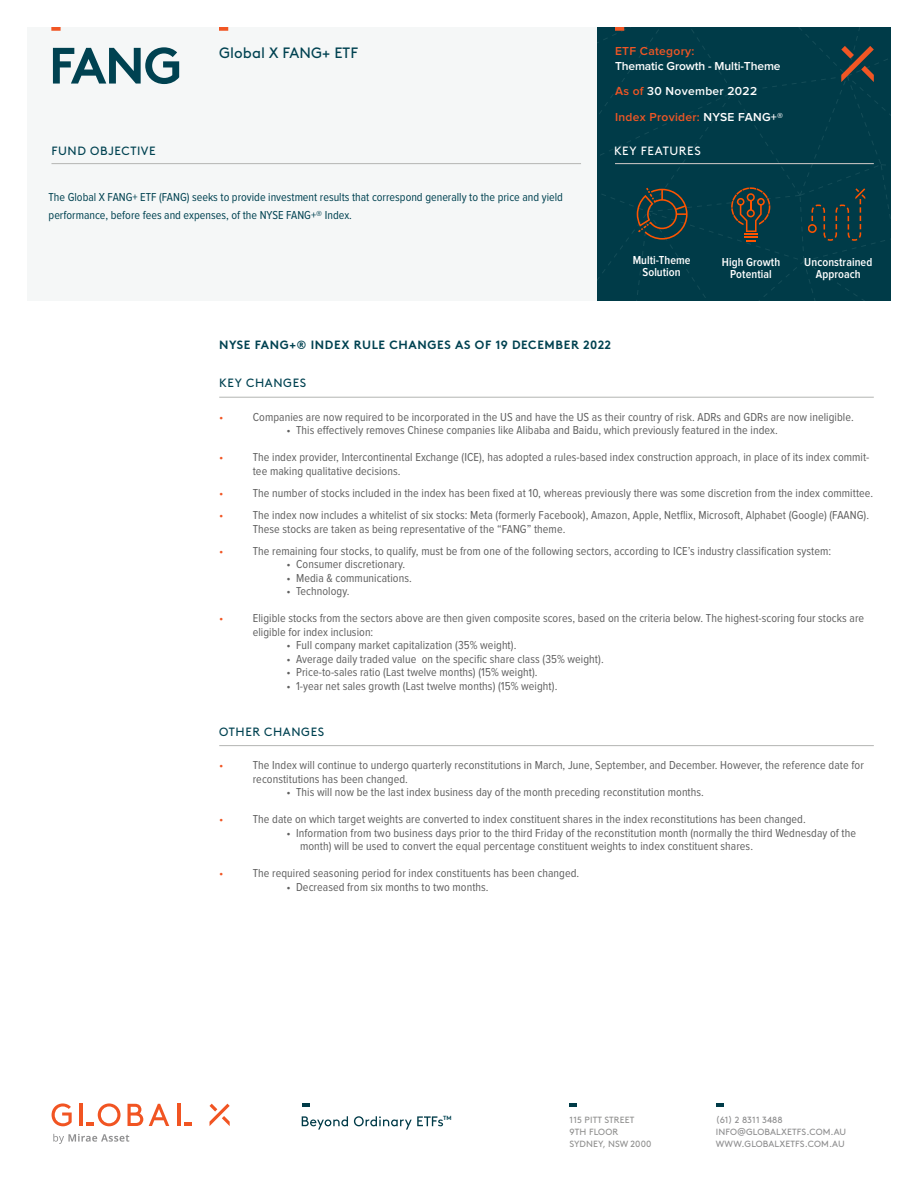
<style>
.page{position:relative;width:918px;height:1188px;background:#fff}
.page>*{position:absolute;margin:0;border:0;box-sizing:border-box;transform-origin:0 0}
.t1{font:700 51px "Brown Std";color:#004251}
.t2{font:15px "Brown Std";letter-spacing:.005em;color:#004251}
.Bullets{font:12px/13.5px "Proxima Nova Cond";letter-spacing:.005em;color:#606060}
.t3{font:12px/18px "Proxima Nova Cond";color:#004251}
.t4{font:600 12px/12px "Proxima Nova Cond";letter-spacing:.005em;color:#fff;text-align:center}
.t5{font:700 12px "Brown Std";letter-spacing:.05em;color:#004251}
.t6{font:600 12px "Proxima Nova";letter-spacing:.025em;color:#f15624}
.t7{font:12px "Brown Std";letter-spacing:.05em;color:#004251}
.t8{font:600 12px "Proxima Nova";letter-spacing:-.01em;color:#fff}
.t9{font:600 12px "Proxima Nova";letter-spacing:.025em;color:#fff}
.t10{font:12px "Brown Std";letter-spacing:.05em;color:#fff}
.t11{font:12px "Proxima Nova Cond";color:#f15624}
.t12{font:9px/12px "Brown Std";letter-spacing:.015em;color:#8e8e8f}
.t13{font:9px "Brown Std";letter-spacing:.015em;color:#90908f}
.t14{font:700 6px "Brown Std";color:#004251}
.s1{color:#f15624}
.s2{color:#fff}
</style>
<div class="page">
<div style="left:27px;top:27px;width:570px;height:273px;background:#f5f7f7"></div>
<svg style="left:219px;top:27px;width:9px;height:4px"></svg>
<svg style="left:51px;top:27px;width:10px;height:4px"></svg>
<hr style="left:51px;top:163px;width:530px;height:1px;background:#bcbdbb">
<hr style="left:219px;top:397px;width:655px;height:1px;background:#bcbdbb">
<hr style="left:219px;top:745px;width:655px;height:1px;background:#bcbdbb">
<div style="left:597px;top:27px;width:294px;height:273px;background:#003b48"></div>
<svg style="left:302px;top:1116px;width:142px;height:14px"></svg>
<svg style="left:302px;top:1103px;width:8px;height:3px"></svg>
<svg style="left:716px;top:1103px;width:8px;height:3px"></svg>
<svg style="left:569px;top:1103px;width:8px;height:3px"></svg>
<svg style="left:127px;top:1103px;width:42px;height:23px"></svg>
<svg style="left:209px;top:1103px;width:21px;height:23px"></svg>
<hr style="left:178px;top:1104px;width:3px;height:22px;background:#f15422">
<svg style="left:184px;top:1122px;width:8px;height:4px"></svg>
<svg style="left:51px;top:1103px;width:21px;height:23px"></svg>
<hr style="left:80px;top:1104px;width:3px;height:22px;background:#f15422">
<svg style="left:86px;top:1103px;width:35px;height:23px"></svg>
<svg style="left:53px;top:1133px;width:76px;height:11px"></svg>
<p class="t1" style="left:49px;top:35px;width:135px">FANG</p>
<p class="t2" style="left:219px;top:44px;width:140px">Global X FANG+ ETF</p>
<p class="t6" style="left:615px;top:46px;width:81px">ETF Category:</p>
<p class="t8" style="left:615px;top:60px;width:167px">Thematic Growth - Multi-Theme</p>
<p class="t9" style="left:615px;top:86px;width:144px"><span class="s1">As of</span> 30 November 2022</p>
<p class="t6" style="left:615px;top:111px;width:170px">Index Provider: <span class="s2">NYSE FANG+®</span></p>
<p class="t7" style="left:51px;top:144px;width:106px">FUND OBJECTIVE</p>
<p class="t10" style="left:614px;top:144px;width:88px">KEY FEATURES</p>
<p class="t3" style="left:49px;top:188px;width:516px">The Global X FANG+ ETF (FANG) seeks to provide investment results that correspond generally to the price and yield performance, before fees and expenses, of the NYSE FANG+® Index.</p>
<p class="t4" style="left:633px;top:255px;width:59px">Multi-Theme</p>
<p class="t4" style="left:643px;top:267px;width:39px">Solution</p>
<p class="t4" style="left:722px;top:257px;width:60px">High Growth<br>Potential</p>
<p class="t4" style="left:804px;top:257px;width:70px">Unconstrained</p>
<p class="t4" style="left:816px;top:269px;width:46px">Approach</p>
<p class="t5" style="left:219px;top:338px;width:394px">NYSE FANG+® INDEX RULE CHANGES AS OF 19 DECEMBER 2022</p>
<p class="t7" style="left:219px;top:376px;width:89px">KEY CHANGES</p>
<p class="t11" style="left:219px;top:411px;width:6px">•</p>
<p class="Bullets" style="left:253px;top:411px;width:603px">Companies are now required to be incorporated in the US and have the US as their country of risk. ADRs and GDRs are now ineligible.</p>
<p class="Bullets" style="left:287px;top:424px;width:493px">• This effectively removes Chinese companies like Alibaba and Baidu, which previously featured in the index.</p>
<p class="t11" style="left:219px;top:452px;width:6px">•</p>
<p class="Bullets" style="left:253px;top:451px;width:618px">The index provider, Intercontinental Exchange (ICE), has adopted a rules-based index construction approach, in place of its index commit&shy;tee making qualitative decisions.</p>
<p class="t11" style="left:219px;top:488px;width:6px">•</p>
<p class="Bullets" style="left:253px;top:487px;width:622px">The number of stocks included in the index has been fixed at 10, whereas previously there was some discretion from the index committee.</p>
<p class="t11" style="left:219px;top:510px;width:6px">•</p>
<p class="Bullets" style="left:253px;top:509px;width:618px">The index now includes a whitelist of six stocks: Meta (formerly Facebook), Amazon, Apple, Netflix, Microsoft, Alphabet (Google) (FAANG).<br>These stocks are taken as being representative of the “FANG” theme.</p>
<p class="t11" style="left:219px;top:545px;width:6px">•</p>
<p class="Bullets" style="left:253px;top:545px;width:580px">The remaining four stocks, to qualify, must be from one of the following sectors, according to ICE’s industry classification system:</p>
<p class="Bullets" style="left:287px;top:558px;width:120px">• Consumer discretionary.</p>
<p class="Bullets" style="left:287px;top:572px;width:127px">• Media &amp; communications.</p>
<p class="Bullets" style="left:287px;top:585px;width:65px">• Technology.</p>
<p class="t11" style="left:219px;top:613px;width:6px">•</p>
<p class="Bullets" style="left:253px;top:612px;width:613px">Eligible stocks from the sectors above are then given composite scores, based on the criteria below. The highest-scoring four stocks are eligible for index inclusion:</p>
<p class="Bullets" style="left:287px;top:639px;width:231px">• Full company market capitalization (35% weight).</p>
<p class="Bullets" style="left:287px;top:653px;width:319px">• Average daily traded value on the specific share class (35% weight).</p>
<p class="Bullets" style="left:287px;top:666px;width:253px">• Price-to-sales ratio (Last twelve months) (15% weight).</p>
<p class="Bullets" style="left:287px;top:680px;width:272px">• 1-year net sales growth (Last twelve months) (15% weight).</p>
<p class="t7" style="left:219px;top:725px;width:106px">OTHER CHANGES</p>
<p class="t11" style="left:219px;top:760px;width:6px">•</p>
<p class="Bullets" style="left:253px;top:759px;width:613px">The Index will continue to undergo quarterly reconstitutions in March, June, September, and December. However, the reference date for reconstitutions has been changed.</p>
<p class="Bullets" style="left:287px;top:786px;width:419px">• This will now be the last index business day of the month preceding reconstitution months.</p>
<p class="t11" style="left:219px;top:814px;width:6px">•</p>
<p class="Bullets" style="left:253px;top:813px;width:555px">The date on which target weights are converted to index constituent shares in the index reconstitutions has been changed.</p>
<p class="Bullets" style="left:300px;top:826px;width:558px;text-indent:-14px">• Information from two business days prior to the third Friday of the reconstitution month (normally the third Wednesday of the month) will be used to convert the equal percentage constituent weights to index constituent shares.</p>
<p class="t11" style="left:219px;top:868px;width:6px">•</p>
<p class="Bullets" style="left:253px;top:867px;width:328px">The required seasoning period for index constituents has been changed.</p>
<p class="Bullets" style="left:287px;top:880px;width:204px">• Decreased from six months to two months.</p>
<p class="t14" style="left:443px;top:1114px;width:10px">TM</p>
<p class="t13" style="left:569px;top:1115px;width:66px">115 PITT STREET</p>
<p class="t13" style="left:569px;top:1127px;width:50px">9TH FLOOR</p>
<p class="t13" style="left:569px;top:1139px;width:83px">SYDNEY, NSW 2000</p>
<p class="t12" style="left:716px;top:1114px;width:69px">(61) 2 8311 3488</p>
<p class="t12" style="left:716px;top:1126px;width:132px">INFO@GLOBALXETFS.COM.AU</p>
<p class="t12" style="left:716px;top:1138px;width:130px">WWW.GLOBALXETFS.COM.AU</p>
<p class="t12" style="left:762px;top:1125px;width:86px">GLOBALXETFS.COM @GLOBALXETFS</p>
</div>
